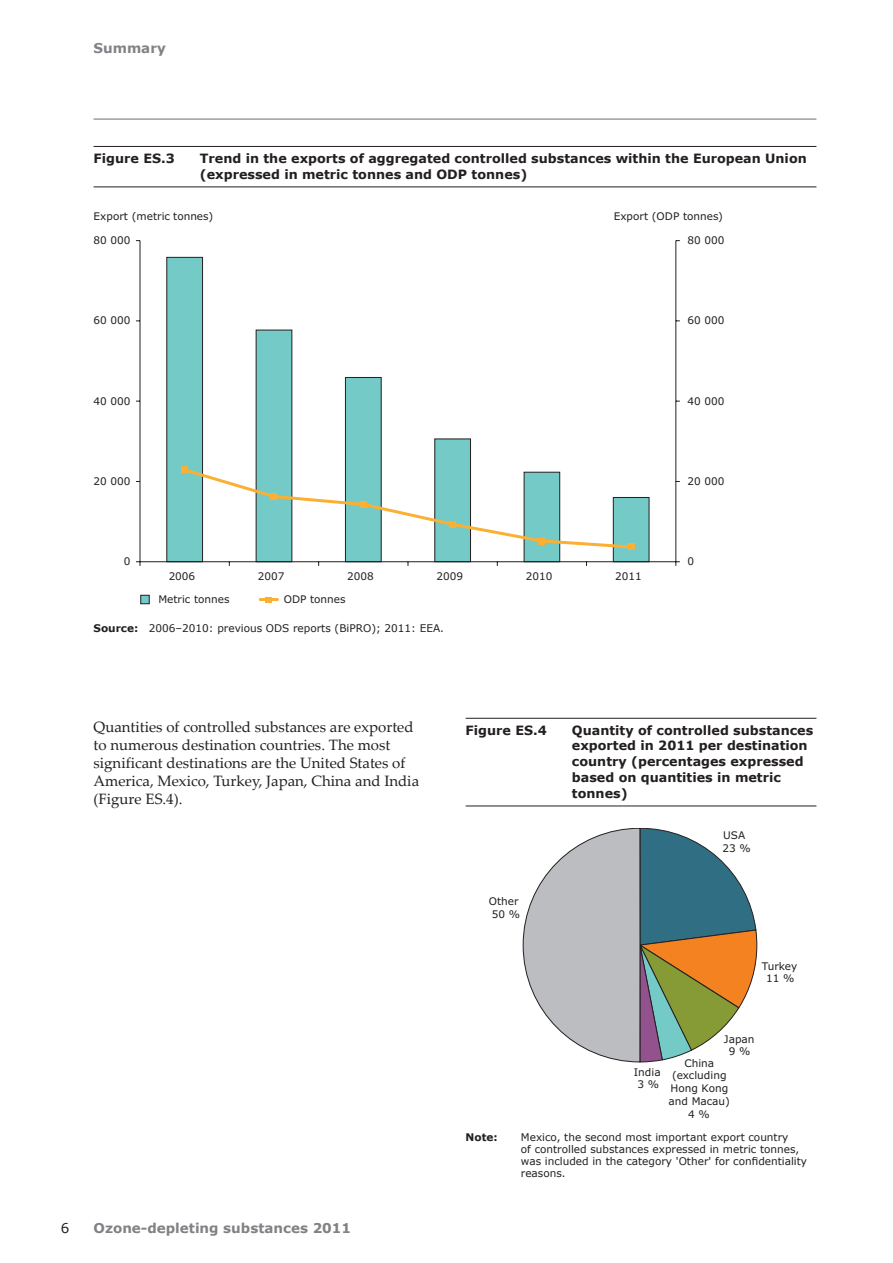
<style>
.page{position:relative;width:893px;height:1263px;background:#fff}
.page>*{position:absolute;margin:0;border:0;box-sizing:border-box;transform-origin:0 0}
.Body_Text{font:15px/18px "Palatino Linotype";color:#231f20}
.Master_Page{font:700 13.5px "Verdana";color:#808285}
.Page_No_Right{font:13.5px "Verdana";color:#231f20}
.Figure_Title{font:700 12.75px/15.8px "Verdana";color:#231f20}
.Note_Source{font:10.5px/12.6px "Verdana";color:#231f20;text-align:center}
.Note_Source-2{font:700 10.5px "Verdana";color:#231f20}
.s1{font-weight:700}
</style>
<div class="page">
<hr style="left:94px;top:119px;width:722px;height:1px;background:#6c6d70">
<hr style="left:94px;top:146px;width:722px;height:1px;background:#231f20">
<hr style="left:94px;top:187px;width:722px;height:1px;background:#231f20">
<svg style="left:523px;top:828px;width:234px;height:234px"></svg>
<hr style="left:466px;top:718px;width:350px;height:1px;background:#231f20">
<hr style="left:466px;top:806px;width:350px;height:1px;background:#231f20">
<div style="left:141px;top:595px;width:8px;height:9px;background:#73cac7;border:1px solid #231f20"></div>
<hr style="left:260px;top:598px;width:17px;height:3px;background:#fbb033">
<svg style="left:266px;top:597px;width:6px;height:5px"></svg>
<svg style="left:166px;top:257px;width:483px;height:304px"></svg>
<hr style="left:675px;top:241px;width:1px;height:321px;background:#231f20">
<hr style="left:140px;top:241px;width:1px;height:321px;background:#231f20">
<hr style="left:140px;top:561px;width:536px;height:1px;background:#231f20">
<svg style="left:675px;top:561px;width:5px;height:5px"></svg>
<svg style="left:136px;top:561px;width:5px;height:5px"></svg>
<svg style="left:181px;top:466px;width:453px;height:84px"></svg>
<p class="Master_Page" style="left:94px;top:40px;width:74px">Summary</p>
<p class="Figure_Title" style="left:94px;top:150px;width:83px">Figure ES.3</p>
<p class="Figure_Title" style="left:200px;top:150px;width:608px">Trend in the exports of aggregated controlled substances within the European Union (expressed in metric tonnes and ODP tonnes)</p>
<p class="Note_Source" style="left:94px;top:210px;width:121px">Export (metric tonnes)</p>
<p class="Note_Source" style="left:614px;top:210px;width:111px">Export (ODP tonnes)</p>
<p class="Note_Source" style="left:94px;top:234px;width:39px">80 000</p>
<p class="Note_Source" style="left:94px;top:314px;width:39px">60 000</p>
<p class="Note_Source" style="left:94px;top:394px;width:39px">40 000</p>
<p class="Note_Source" style="left:94px;top:474px;width:39px">20 000</p>
<p class="Note_Source" style="left:124px;top:555px;width:8px">0</p>
<p class="Note_Source" style="left:169px;top:569px;width:28px">2006</p>
<p class="Note_Source" style="left:258px;top:569px;width:28px">2007</p>
<p class="Note_Source" style="left:347px;top:569px;width:28px">2008</p>
<p class="Note_Source" style="left:437px;top:569px;width:28px">2009</p>
<p class="Note_Source" style="left:526px;top:569px;width:28px">2010</p>
<p class="Note_Source" style="left:615px;top:569px;width:28px">2011</p>
<p class="Note_Source" style="left:158px;top:592px;width:73px">Metric tonnes</p>
<p class="Note_Source" style="left:284px;top:592px;width:63px">ODP tonnes</p>
<p class="Note_Source" style="left:94px;top:622px;width:352px"><span class="s1">Source:</span> 2006–2010: previous ODS reports (BiPRO); 2011: EEA.</p>
<p class="Note_Source" style="left:688px;top:234px;width:39px">80 000</p>
<p class="Note_Source" style="left:688px;top:314px;width:39px">60 000</p>
<p class="Note_Source" style="left:688px;top:394px;width:39px">40 000</p>
<p class="Note_Source" style="left:688px;top:475px;width:39px">20 000</p>
<p class="Note_Source" style="left:688px;top:555px;width:8px">0</p>
<p class="Body_Text" style="left:94px;top:717px;width:327px">Quantities of controlled substances are exported to numerous destination countries. The most significant destinations are the United States of America, Mexico, Turkey, Japan, China and India (Figure ES.4).</p>
<p class="Page_No_Right" style="left:61px;top:1219px;width:10px">6</p>
<p class="Master_Page" style="left:94px;top:1219px;width:259px">Ozone-depleting substances 2011</p>
<p class="Figure_Title" style="left:466px;top:722px;width:83px">Figure ES.4</p>
<p class="Figure_Title" style="left:572px;top:722px;width:243px">Quantity of controlled substances exported in 2011 per destination country (percentages expressed based on quantities in metric tonnes)</p>
<p class="Note_Source" style="left:489px;top:894px;width:33px;line-height:13.4px;text-align:left">Other<br>50 %</p>
<p class="Note_Source" style="left:722px;top:828px;width:30px;line-height:13.4px;text-align:left">USA<br>23 %</p>
<p class="Note_Source" style="left:762px;top:960px;width:37px;line-height:11.9px">Turkey<br>11 %</p>
<p class="Note_Source" style="left:634px;top:1066px;width:28px;line-height:11.9px">India<br>3 %</p>
<p class="Note_Source" style="left:724px;top:1033px;width:32px;line-height:11.9px">Japan<br>9 %</p>
<p class="Note_Source" style="left:669px;top:1056px;width:63px">China (excluding<br>Hong Kong and Macau)</p>
<p class="Note_Source" style="left:688px;top:1108px;width:23px">4 %</p>
<p class="Note_Source-2" style="left:466px;top:1131px;width:34px">Note:</p>
<p class="Note_Source" style="left:521px;top:1131px;width:288px;line-height:12px;text-align:left">Mexico, the second most important export country<br>of controlled substances expressed in metric tonnes, was included in the category 'Other' for confidentiality reasons.</p>
</div>
